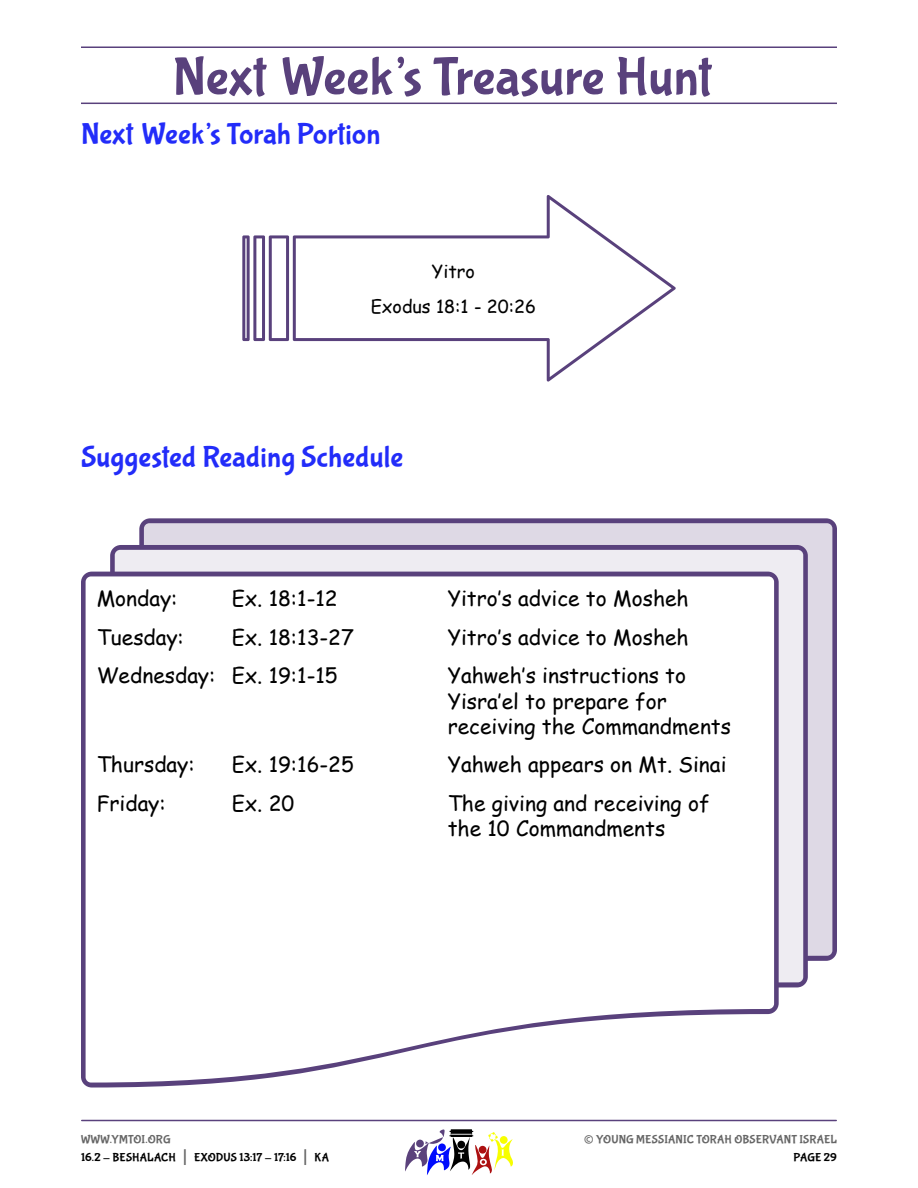
<style>
.page{position:relative;width:918px;height:1188px;background:#fff}
.page>*{position:absolute;margin:0;border:0;box-sizing:border-box;transform-origin:0 0}
.Section_Heading{font:54px "Bubblegum Sans";color:#59417c}
.Sub_Heading{font:30px "Bubblegum Sans";letter-spacing:.005em;color:#222cf9}
.t1{font:27px "Bubblegum Sans";color:#666}
.Body_Text_-_Reading_Schedule{font:21px/25.2px "Comic Sans MS";color:#000}
.Body_Text_-_Center{font:18px "Comic Sans MS";color:#000}
.t2{font:12px/18px "Bubblegum Sans";letter-spacing:.01em;color:#000}
.t3{font:12px "Bubblegum Sans";letter-spacing:.01em;color:#666}
.s1{color:#666}
.s2{font-size:21px;color:#666}
</style>
<div class="page">
<hr style="left:82px;top:1120px;width:754px;height:1px;background:#59417c">
<svg style="left:405px;top:1129px;width:108px;height:46px"></svg>
<hr style="left:81px;top:103px;width:756px;height:1px;background:#59417c">
<hr style="left:81px;top:46px;width:756px;height:2px;background:#59417c">
<svg style="left:242px;top:195px;width:434px;height:187px"></svg>
<svg style="left:144px;top:523px;width:688px;height:438px;background:#c6bed2"></svg>
<div style="left:115px;top:550px;width:688px;height:438px;background:#eeecf2"></div>
<svg style="left:81px;top:572px;width:698px;height:516px;fill:#59417c"></svg>
<svg style="left:86px;top:576px;width:688px;height:507px"></svg>
<p class="Section_Heading" style="left:173px;top:47px;width:540px">Next Week’s Treasure Hunt</p>
<p class="Sub_Heading" style="left:81px;top:117px;width:301px">Next Week’s Torah Portion</p>
<p class="Body_Text_-_Center" style="left:432px;top:258px;width:45px">Yitro</p>
<p class="Body_Text_-_Center" style="left:371px;top:293px;width:167px">Exodus 18:1 - 20:26</p>
<p class="Sub_Heading" style="left:81px;top:441px;width:324px">Suggested Reading Schedule</p>
<p class="Body_Text_-_Reading_Schedule" style="left:97px;top:585px;width:82px">Monday:</p>
<p class="Body_Text_-_Reading_Schedule" style="left:232px;top:585px;width:108px">Ex. 18:1-12</p>
<p class="Body_Text_-_Reading_Schedule" style="left:448px;top:585px;width:243px">Yitro’s advice to Mosheh</p>
<p class="Body_Text_-_Reading_Schedule" style="left:97px;top:624px;width:89px">Tuesday:</p>
<p class="Body_Text_-_Reading_Schedule" style="left:232px;top:624px;width:124px">Ex. 18:13-27</p>
<p class="Body_Text_-_Reading_Schedule" style="left:448px;top:624px;width:243px">Yitro’s advice to Mosheh</p>
<p class="Body_Text_-_Reading_Schedule" style="left:97px;top:662px;width:243px">Wednesday: Ex. 19:1-15</p>
<p class="Body_Text_-_Reading_Schedule" style="left:448px;top:662px;width:285px">Yahweh’s instructions to<br>Yisra’el to prepare for receiving the Commandments</p>
<p class="Body_Text_-_Reading_Schedule" style="left:97px;top:752px;width:99px">Thursday:</p>
<p class="Body_Text_-_Reading_Schedule" style="left:232px;top:752px;width:124px">Ex. 19:16-25</p>
<p class="Body_Text_-_Reading_Schedule" style="left:448px;top:752px;width:280px">Yahweh appears on Mt. Sinai</p>
<p class="Body_Text_-_Reading_Schedule" style="left:97px;top:790px;width:71px">Friday:</p>
<p class="Body_Text_-_Reading_Schedule" style="left:232px;top:790px;width:64px">Ex. 20</p>
<p class="Body_Text_-_Reading_Schedule" style="left:448px;top:790px;width:264px">The giving and receiving of the 10 Commandments</p>
<p class="t2" style="left:81px;top:1131px;width:250px"><span class="s1">WWW.YMTOI.ORG<br></span>16.2 - BESHALACH <span class="s2">|</span> EXODUS 13:17 - 17:16 <span class="s2">|</span> KA</p>
<p class="t1" style="left:584px;top:1124px;width:12px">©</p>
<p class="t3" style="left:596px;top:1133px;width:242px">YOUNG MESSIANIC TORAH OBSERVANT ISRAEL</p>
<p class="t2" style="left:794px;top:1149px;width:45px">PAGE 29</p>
</div>
